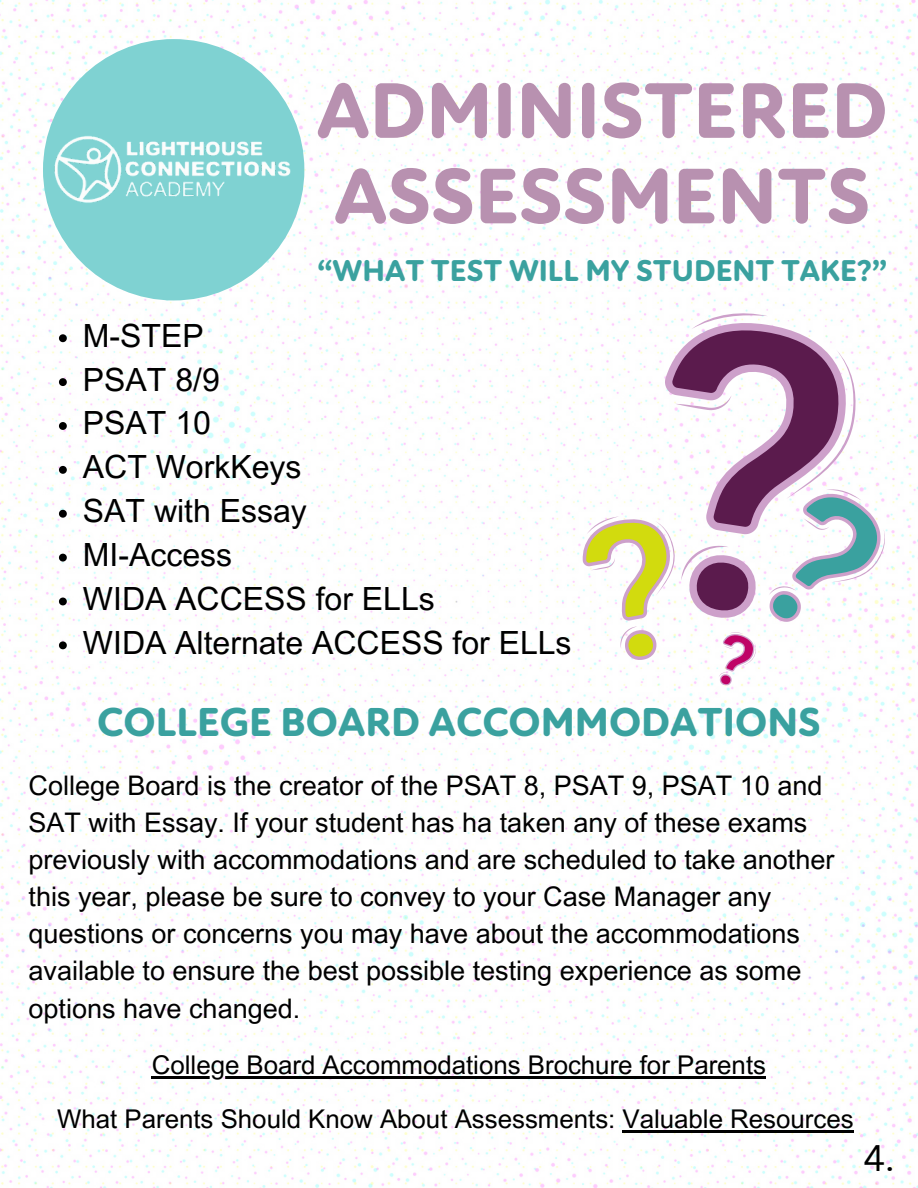
<style>
.page{position:relative;width:918px;height:1188px;background:#fff}
.page>*{position:absolute;margin:0;border:0;box-sizing:border-box;transform-origin:0 0}
.t1{font:800 80.25px/85.5px "New Atten Round";color:#b891b0}
.t2{font:800 41.25px "New Atten Round";color:#3aa19f}
.t3{font:36px "Canva Sans";color:#000}
.t4{font:31.95px "Arial MT Pro";color:#000}
.t5{font:800 30.75px "New Atten Round";color:#3aa19f}
.t6{font:27px/37.2px "Arial MT Pro";color:#000}
.t7{font:25.8px "Arial MT Pro";color:#000}
</style>
<div class="page">
<img style="left:0;top:0;width:918px;height:1188px">
<svg style="left:573px;top:303px;width:315px;height:383px"></svg>
<svg style="left:59px;top:334px;width:8px;height:8px"></svg>
<svg style="left:59px;top:378px;width:8px;height:8px"></svg>
<svg style="left:59px;top:422px;width:8px;height:8px"></svg>
<svg style="left:59px;top:466px;width:8px;height:8px"></svg>
<svg style="left:59px;top:510px;width:8px;height:8px"></svg>
<svg style="left:59px;top:554px;width:8px;height:8px"></svg>
<svg style="left:59px;top:598px;width:8px;height:7px"></svg>
<svg style="left:59px;top:641px;width:8px;height:8px"></svg>
<div style="left:43px;top:39px;width:261px;height:261px;background:#7fd2d2;border-radius:50%"></div>
<img style="left:45px;top:128px;width:257px;height:83px">
<hr style="left:152px;top:1076px;width:614px;height:2px;background:#000">
<hr style="left:623px;top:1130px;width:231px;height:2px;background:#000">
<p class="t1" style="left:317px;top:75px;width:573px">ADMINISTERED<br>ASSESSMENTS</p>
<h4 class="t5" style="left:317px;top:258px;width:571px">“WHAT TEST WILL MY STUDENT TAKE?”</h4>
<p class="t4" style="left:83px;top:323px;width:122px">M-STEP</p>
<p class="t4" style="left:83px;top:367px;width:138px">PSAT 8/9</p>
<p class="t4" style="left:83px;top:411px;width:129px">PSAT 10</p>
<p class="t4" style="left:83px;top:455px;width:220px">ACT WorkKeys</p>
<p class="t4" style="left:83px;top:499px;width:225px">SAT with Essay</p>
<p class="t4" style="left:83px;top:543px;width:151px">MI-Access</p>
<p class="t4" style="left:83px;top:587px;width:353px">WIDA ACCESS for ELLs</p>
<h2 class="t4" style="left:83px;top:631px;width:490px">WIDA Alternate ACCESS for ELLs</h2>
<p class="t2" style="left:97px;top:705px;width:725px">COLLEGE BOARD ACCOMMODATIONS</p>
<p class="t6" style="left:29px;top:770px;width:807px">College Board is the creator of the PSAT 8, PSAT 9, PSAT 10 and SAT with Essay. If your student has ha taken any of these exams previously with accommodations and are scheduled to take another this year, please be sure to convey to your Case Manager any questions or concerns you may have about the accommodations available to ensure the best possible testing experience as some options have changed.</p>
<p class="t7" style="left:152px;top:1055px;width:616px">College Board Accommodations Brochure for Parents</p>
<p class="t7" style="left:57px;top:1109px;width:798px">What Parents Should Know About Assessments: Valuable Resources</p>
<h1 class="t3" style="left:863px;top:1133px;width:33px">4.</h1>
</div>
